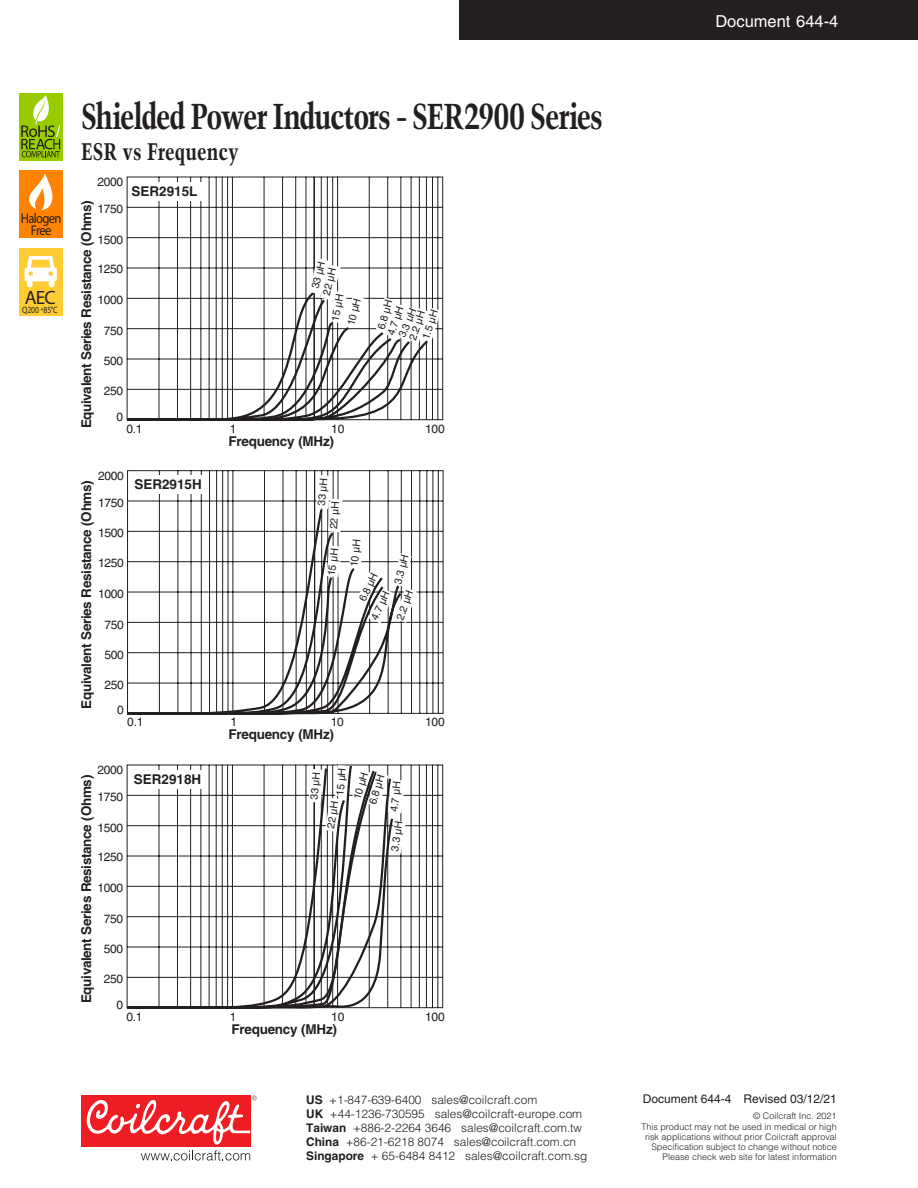
<style>
.page{position:relative;width:918px;height:1188px;background:#fff}
.page>*{position:absolute;margin:0;border:0;box-sizing:border-box;transform-origin:0 0}
.t1{font:700 condensed 36px "Trump Mediaeval";letter-spacing:-.035em;color:#231f20}
.t2{font:700 condensed 24px "Trump Mediaeval";color:#231f20}
.t3{font:19.35px "Myriad Pro";color:#231f20}
.t4{font:16.5px "Helvetica";color:#fff}
.t5{font:14.1px/11.7px "Myriad Pro";letter-spacing:-.055em;color:#231f20;text-align:center;scale:.9 1}
.t6{font:700 13.5px "Helvetica";letter-spacing:-.025em;color:#231f20}
.t7{font:700 13.5px "Helvetica";color:#231f20}
.t8{font:12px/25px "Helvetica";letter-spacing:-.03em;color:#231f20;text-align:right}
.t9{font:12px "Helvetica";color:#231f20}
.t10{font:300 11.85px "Helvetica";color:#231f20}
.t11{font:700 11.85px/14.1px "Helvetica";color:#231f20}
.t12{font:10.5px/12.1px "Helvetica";color:#231f20;text-align:center}
.t13{font:9.3px "Myriad Pro";letter-spacing:-.015em;color:#231f20;scale:.81 1}
.t14{font:300 9px/9.9px "Helvetica";color:#231f20;text-align:right}
.s1{font-size:6.6px}
.s2{font-weight:700}
</style>
<div class="page">
<div style="left:459px;top:0;width:459px;height:40px;background:#231f20"></div>
<div style="left:81px;top:1096px;width:169px;height:51px;background:#ee1d23"></div>
<svg style="left:86px;top:1096px;width:171px;height:65px"></svg>
<div style="left:19px;top:248px;width:44px;height:68px;background:#fc3"></div>
<svg style="left:25px;top:256px;width:32px;height:31px"></svg>
<div style="left:19px;top:171px;width:44px;height:67px;background:#ff8300"></div>
<svg style="left:29px;top:174px;width:24px;height:36px"></svg>
<div style="left:19px;top:93px;width:44px;height:67px;background:#9c0"></div>
<svg style="left:21px;top:95px;width:39px;height:62px"></svg>
<svg style="left:126px;top:176px;width:317px;height:244px"></svg>
<div style="left:129px;top:182px;width:73px;height:19px;background:#fff"></div>
<svg style="left:126px;top:258px;width:315px;height:163px"></svg>
<svg style="left:127px;top:470px;width:317px;height:244px"></svg>
<div style="left:132px;top:475px;width:73px;height:19px;background:#fff"></div>
<svg style="left:316px;top:475px;width:27px;height:32px"></svg>
<svg style="left:411px;top:537px;width:6px;height:86px"></svg>
<svg style="left:127px;top:507px;width:284px;height:208px"></svg>
<svg style="left:377px;top:764px;width:66px;height:244px"></svg>
<svg style="left:377px;top:853px;width:18px;height:156px"></svg>
<svg style="left:377px;top:765px;width:29px;height:88px"></svg>
<svg style="left:126px;top:764px;width:251px;height:245px"></svg>
<h3 class="t4" style="left:715px;top:11px;width:124px">Document 644-4</h3>
<p class="t5" style="left:21px;top:213px;width:47px">Halogen<br>Free</p>
<h3 class="t3" style="left:25px;top:286px;width:32px">AEC</h3>
<p class="t13" style="left:22px;top:304px;width:45px">Q200 <span class="s1">+</span>85°C</p>
<h1 class="t1" style="left:81px;top:94px;width:524px">Shielded Power Inductors - SER2900 Series</h1>
<h2 class="t2" style="left:81px;top:136px;width:159px">ESR vs Frequency</h2>
<p class="t8" style="left:98px;top:170px;width:27px">2000</p>
<p class="t7" style="left:132px;top:183px;width:68px">SER2915L</p>
<p class="t6" style="left:78px;top:428px;width:230px;rotate:-90deg">Equivalent Series Resistance (Ohms)</p>
<p class="t8" style="left:98px;top:196px;width:27px">1750</p>
<p class="t8" style="left:98px;top:227px;width:27px">1500</p>
<p class="t8" style="left:98px;top:257px;width:27px">1250</p>
<p class="t12" style="left:309px;top:287px;width:29px;rotate:-76deg">33 µH</p>
<p class="t12" style="left:320px;top:294px;width:29px;rotate:-77deg">22 µH</p>
<p class="t12" style="left:329px;top:320px;width:29px;rotate:-79deg">15 µH</p>
<p class="t12" style="left:375px;top:328px;width:32px;rotate:-75deg">6.8 µH</p>
<p class="t8" style="left:98px;top:287px;width:27px">1000</p>
<p class="t12" style="left:345px;top:324px;width:29px;rotate:-76deg">10 µH</p>
<p class="t12" style="left:385px;top:333px;width:32px;rotate:-72deg">4.7 µH</p>
<p class="t12" style="left:396px;top:334px;width:32px;rotate:-67deg">3.3 µH</p>
<p class="t12" style="left:406px;top:338px;width:37px;rotate:-72deg">2.2 µH<br>1.5 µH</p>
<p class="t8" style="left:104px;top:318px;width:21px">750</p>
<p class="t8" style="left:104px;top:348px;width:21px">500</p>
<p class="t8" style="left:104px;top:379px;width:21px">250<br>0</p>
<p class="t8" style="left:126px;top:416px;width:18px">0.1</p>
<p class="t8" style="left:230px;top:416px;width:8px">1</p>
<p class="t8" style="left:331px;top:416px;width:15px">10</p>
<p class="t8" style="left:425px;top:416px;width:21px">100</p>
<p class="t6" style="left:229px;top:433px;width:107px">Frequency (MHz)</p>
<p class="t8" style="left:98px;top:463px;width:27px">2000</p>
<p class="t6" style="left:78px;top:709px;width:230px;rotate:-90deg">Equivalent Series Resistance (Ohms)</p>
<p class="t8" style="left:98px;top:490px;width:27px">1750</p>
<p class="t8" style="left:98px;top:521px;width:27px">1500</p>
<p class="t8" style="left:98px;top:550px;width:27px">1250</p>
<p class="t8" style="left:98px;top:581px;width:27px">1000</p>
<p class="t8" style="left:104px;top:612px;width:21px">750</p>
<p class="t8" style="left:104px;top:642px;width:21px">500</p>
<p class="t8" style="left:104px;top:672px;width:21px">250<br>0</p>
<p class="t7" style="left:134px;top:476px;width:69px">SER2915H</p>
<p class="t12" style="left:315px;top:505px;width:29px;rotate:-85deg">33 µH</p>
<p class="t12" style="left:327px;top:529px;width:29px;rotate:-86deg">22 µH</p>
<p class="t12" style="left:325px;top:575px;width:29px;rotate:-83deg">15 µH</p>
<p class="t12" style="left:348px;top:566px;width:29px;rotate:-84deg">10 µH</p>
<p class="t12" style="left:392px;top:582px;width:32px;rotate:-75deg">3.3 µH</p>
<p class="t12" style="left:356px;top:598px;width:32px;rotate:-64deg">6.8 µH</p>
<p class="t12" style="left:394px;top:617px;width:32px;rotate:-70deg">2.2 µH</p>
<p class="t12" style="left:368px;top:617px;width:32px;rotate:-65deg">4.7 µH</p>
<p class="t8" style="left:127px;top:709px;width:18px">0.1</p>
<p class="t8" style="left:231px;top:709px;width:8px">1</p>
<p class="t8" style="left:331px;top:709px;width:15px">10</p>
<p class="t8" style="left:425px;top:709px;width:21px">100</p>
<p class="t8" style="left:98px;top:758px;width:27px">2000</p>
<p class="t6" style="left:78px;top:1003px;width:230px;rotate:-90deg">Equivalent Series Resistance (Ohms)</p>
<p class="t8" style="left:98px;top:784px;width:27px">1750</p>
<p class="t8" style="left:98px;top:815px;width:27px">1500</p>
<p class="t8" style="left:98px;top:845px;width:27px">1250</p>
<p class="t8" style="left:98px;top:875px;width:27px">1000</p>
<p class="t8" style="left:104px;top:906px;width:21px">750</p>
<p class="t8" style="left:104px;top:936px;width:21px">500</p>
<p class="t8" style="left:104px;top:967px;width:21px">250<br>0</p>
<p class="t7" style="left:134px;top:771px;width:69px">SER2918H</p>
<p class="t6" style="left:229px;top:727px;width:107px">Frequency (MHz)</p>
<p class="t12" style="left:334px;top:795px;width:29px;rotate:-85deg">15 µH</p>
<p class="t12" style="left:308px;top:799px;width:29px;rotate:-85deg">33 µH</p>
<p class="t12" style="left:349px;top:797px;width:32px;line-height:16.4px;text-align:left;rotate:-73deg">10 µH<br>6.8 µH</p>
<p class="t12" style="left:388px;top:811px;width:32px;rotate:-84deg">4.7 µH</p>
<p class="t12" style="left:388px;top:850px;width:32px;rotate:-81deg">3.3 µH</p>
<p class="t12" style="left:324px;top:827px;width:29px;rotate:-81deg">22 µH</p>
<p class="t8" style="left:126px;top:1004px;width:18px">0.1</p>
<p class="t8" style="left:230px;top:1004px;width:8px">1</p>
<p class="t8" style="left:331px;top:1004px;width:15px">10</p>
<p class="t8" style="left:425px;top:1004px;width:21px">100</p>
<p class="t6" style="left:232px;top:1021px;width:107px">Frequency (MHz)</p>
<p class="t9" style="left:643px;top:1092px;width:196px">Document 644-4 Revised 03/12/21</p>
<p class="t10" style="left:306px;top:1092px;width:233px"><span class="s2">US</span> +1-847-639-6400 sales@coilcraft.com</p>
<p class="t10" style="left:330px;top:1107px;width:254px">+44-1236-730595 sales@coilcraft-europe.com</p>
<p class="t10" style="left:353px;top:1121px;width:231px">+886-2-2264 3646 sales@coilcraft.com.tw</p>
<p class="t10" style="left:346px;top:1135px;width:232px">+86-21-6218 8074 sales@coilcraft.com.cn</p>
<p class="t10" style="left:371px;top:1149px;width:218px">+ 65-6484 8412 sales@coilcraft.com.sg</p>
<p class="t11" style="left:306px;top:1107px;width:60px">UK<br>Taiwan<br>China<br>Singapore</p>
<p class="t14" style="left:641px;top:1110px;width:197px;line-height:11.4px">© Coilcraft Inc. 2021<br>This product may not be used in medical or high</p>
<p class="t14" style="left:645px;top:1132px;width:196px">risk applications without prior Coilcraft approval.<br>Specification subject to change without notice.<br>Please check web site for latest information.</p>
</div>
